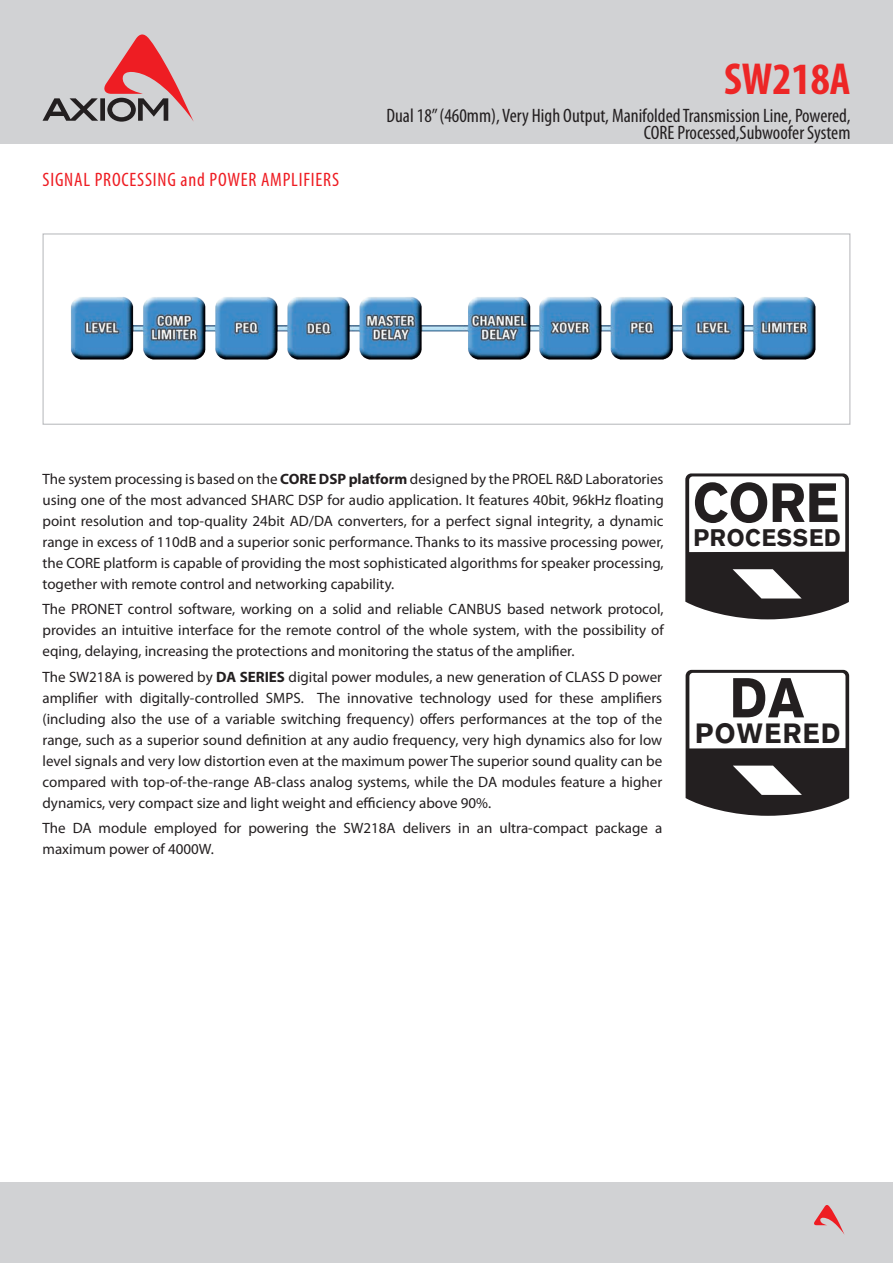
<style>
.page{position:relative;width:893px;height:1263px;background:#fff}
.page>*{position:absolute;margin:0;border:0;box-sizing:border-box;transform-origin:0 0}
.t1{font:900 55.05px "Akzidenz Grotesk";color:#231f20;scale:.91 1}
.t2{font:900 54.3px "Akzidenz Grotesk";color:#231f20;scale:.91 1}
.t3{font:700 condensed 45px "Myriad Pro";color:#ed2626}
.t4{font:900 27.45px "Akzidenz Grotesk";letter-spacing:.055em;color:#231f20;scale:.95 1}
.t5{font:900 23.55px "Akzidenz Grotesk";letter-spacing:.03em;color:#231f20;scale:.95 1}
.t6{font:condensed 19.5px/16.5px "Myriad Pro";color:#231f20;text-align:right}
.t7{font:condensed 19.5px "Myriad Pro";letter-spacing:.04em;color:#ee1d23}
.t8{font:15px/21px "Myriad Pro";color:#231f20;text-align:justify}
.s1{font-weight:700}
</style>
<div class="page">
<div style="left:0;top:1183px;width:893px;height:80px;background:#d1d2d4"></div>
<div style="left:0;top:0;width:893px;height:143px;background:#d1d2d4"></div>
<svg style="left:43px;top:34px;width:151px;height:88px"></svg>
<svg style="left:814px;top:1205px;width:30px;height:29px"></svg>
<img style="left:71px;top:297px;width:745px;height:63px">
<div style="left:43px;top:233px;width:807px;height:192px;border:1px solid #bcbdc0"></div>
<svg style="left:685px;top:473px;width:164px;height:146px"></svg>
<svg style="left:686px;top:670px;width:163px;height:146px"></svg>
<h3 class="t7" style="left:43px;top:169px;width:298px">SIGNAL PROCESSING and POWER AMPLIFIERS</h3>
<h3 class="t3" style="left:724px;top:55px;width:128px">SW218A</h3>
<h3 class="t6" style="left:386px;top:108px;width:466px">Dual 18” (460mm), Very High Output, Manifolded Transmission Line, Powered,<br>CORE Processed,Subwoofer System</h3>
<p class="t8" style="left:43px;top:469px;width:623px">The system processing is based on the <span class="s1">CORE DSP platform</span> designed by the PROEL R&amp;D Laboratories using one of the most advanced SHARC DSP for audio application. It features 40bit, 96kHz floating point resolution and top-quality 24bit AD/DA converters, for a perfect signal integrity, a dynamic range in excess of 110dB and a superior sonic performance. Thanks to its massive processing power, the CORE platform is capable of providing the most sophisticated algorithms for speaker processing, together with remote control and networking capability.</p>
<p class="t8" style="left:43px;top:599px;width:623px">The PRONET control software, working on a solid and reliable CANBUS based network protocol, provides an intuitive interface for the remote control of the whole system, with the possibility of eqing, delaying, increasing the protections and monitoring the status of the amplifier.</p>
<p class="t8" style="left:43px;top:666px;width:621px">The SW218A is powered by <span class="s1">DA SERIES</span> digital power modules, a new generation of CLASS D power amplifier with digitally-controlled SMPS. The innovative technology used for these amplifiers (including also the use of a variable switching frequency) offers performances at the top of the range, such as a superior sound definition at any audio frequency, very high dynamics also for low level signals and very low distortion even at the maximum power The superior sound quality can be compared with top-of-the-range AB-class analog systems, while the DA modules feature a higher dynamics, very compact size and light weight and efficiency above 90%.</p>
<p class="t8" style="left:43px;top:818px;width:621px">The DA module employed for powering the SW218A delivers in an ultra-compact package a maximum power of 4000W.</p>
<h3 class="t5" style="left:693px;top:524px;width:157px">PROCESSED</h3>
<h2 class="t2" style="left:474px;top:532px;width:160px">CORE</h2>
<h1 class="t1" style="left:730px;top:665px;width:83px">DA</h1>
<h3 class="t5" style="left:475px;top:720px;width:157px">PROCESSED</h3>
<h3 class="t4" style="left:695px;top:717px;width:155px">POWERED</h3>
</div>
